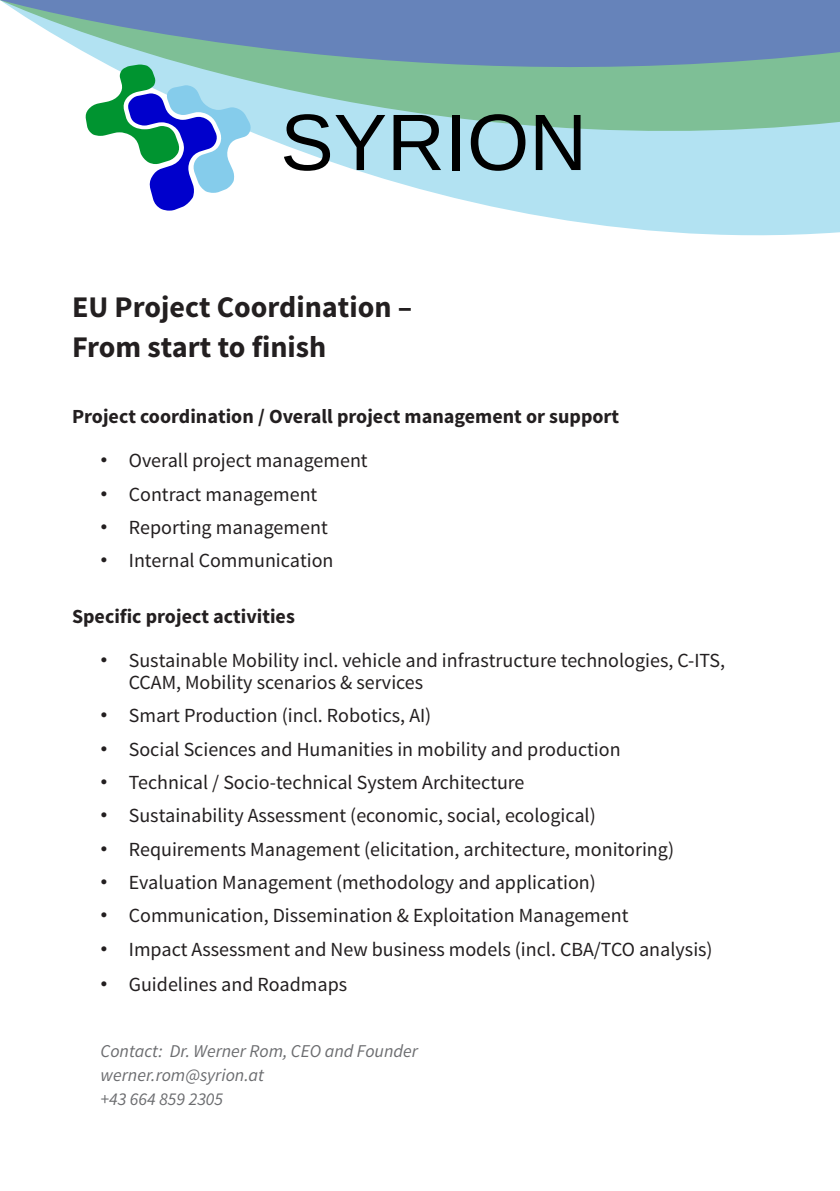
<style>
.page{position:relative;width:840px;height:1191px;background:#fff}
.page>*{position:absolute;margin:0;border:0;box-sizing:border-box;transform-origin:0 0}
.t1{font:80px "Arimo";color:#000}
.t2{font:700 30px "Source Sans Pro";color:#231f20}
.t3{font:20px/22px "Source Sans Pro";color:#231f20}
.t4{font:700 20px "Source Sans Pro";color:#231f20}
.t5{font:italic 18px "Source Sans Pro";color:#6c6d70}
.s1{font-family:"Arial"}
</style>
<div class="page">
<svg style="left:264px;top:105px;width:575px;height:130px;fill:#b2e2f2"></svg>
<svg style="left:0;top:0;width:839px;height:105px;background:#7da5b5"></svg>
<svg style="left:72px;top:65px;width:192px;height:146px"></svg>
<p class="t1" style="left:280px;top:92px;width:308px">SYRION</p>
<p class="t2" style="left:72px;top:288px;width:341px">EU Project Coordination –</p>
<p class="t2" style="left:72px;top:328px;width:255px">From start to finish</p>
<p class="t4" style="left:72px;top:404px;width:548px">Project coordination / Overall project management or support</p>
<p class="t3" style="left:100px;top:450px;width:269px"><span class="s1">•</span> Overall project management</p>
<p class="t3" style="left:100px;top:483px;width:218px"><span class="s1">•</span> Contract management</p>
<p class="t3" style="left:100px;top:517px;width:229px"><span class="s1">•</span> Reporting management</p>
<p class="t3" style="left:100px;top:550px;width:234px"><span class="s1">•</span> Internal Communication</p>
<p class="t4" style="left:72px;top:603px;width:224px">Specific project activities</p>
<p class="t3" style="left:129px;top:649px;width:597px;text-indent:-28px"><span class="s1">•</span> Sustainable Mobility incl. vehicle and infrastructure technologies, C-ITS,<br>CCAM, Mobility scenarios &amp; services</p>
<p class="t3" style="left:100px;top:705px;width:332px"><span class="s1">•</span> Smart Production (incl. Robotics, AI)</p>
<p class="t3" style="left:100px;top:738px;width:521px"><span class="s1">•</span> Social Sciences and Humanities in mobility and production</p>
<p class="t3" style="left:100px;top:771px;width:425px"><span class="s1">•</span> Technical / Socio-technical System Architecture</p>
<p class="t3" style="left:100px;top:805px;width:496px"><span class="s1">•</span> Sustainability Assessment (economic, social, ecological)</p>
<p class="t3" style="left:100px;top:838px;width:575px"><span class="s1">•</span> Requirements Management (elicitation, architecture, monitoring)</p>
<p class="t3" style="left:100px;top:871px;width:496px"><span class="s1">•</span> Evaluation Management (methodology and application)</p>
<p class="t3" style="left:100px;top:905px;width:529px"><span class="s1">•</span> Communication, Dissemination &amp; Exploitation Management</p>
<p class="t3" style="left:100px;top:938px;width:613px"><span class="s1">•</span> Impact Assessment and New business models (incl. CBA/TCO analysis)</p>
<p class="t3" style="left:100px;top:973px;width:248px"><span class="s1">•</span> Guidelines and Roadmaps</p>
<p class="t5" style="left:100px;top:1040px;width:319px">Contact: Dr. Werner Rom, CEO and Founder</p>
<p class="t5" style="left:100px;top:1064px;width:165px">werner.rom@syrion.at</p>
<p class="t5" style="left:100px;top:1088px;width:124px">+43 664 859 2305</p>
</div>
